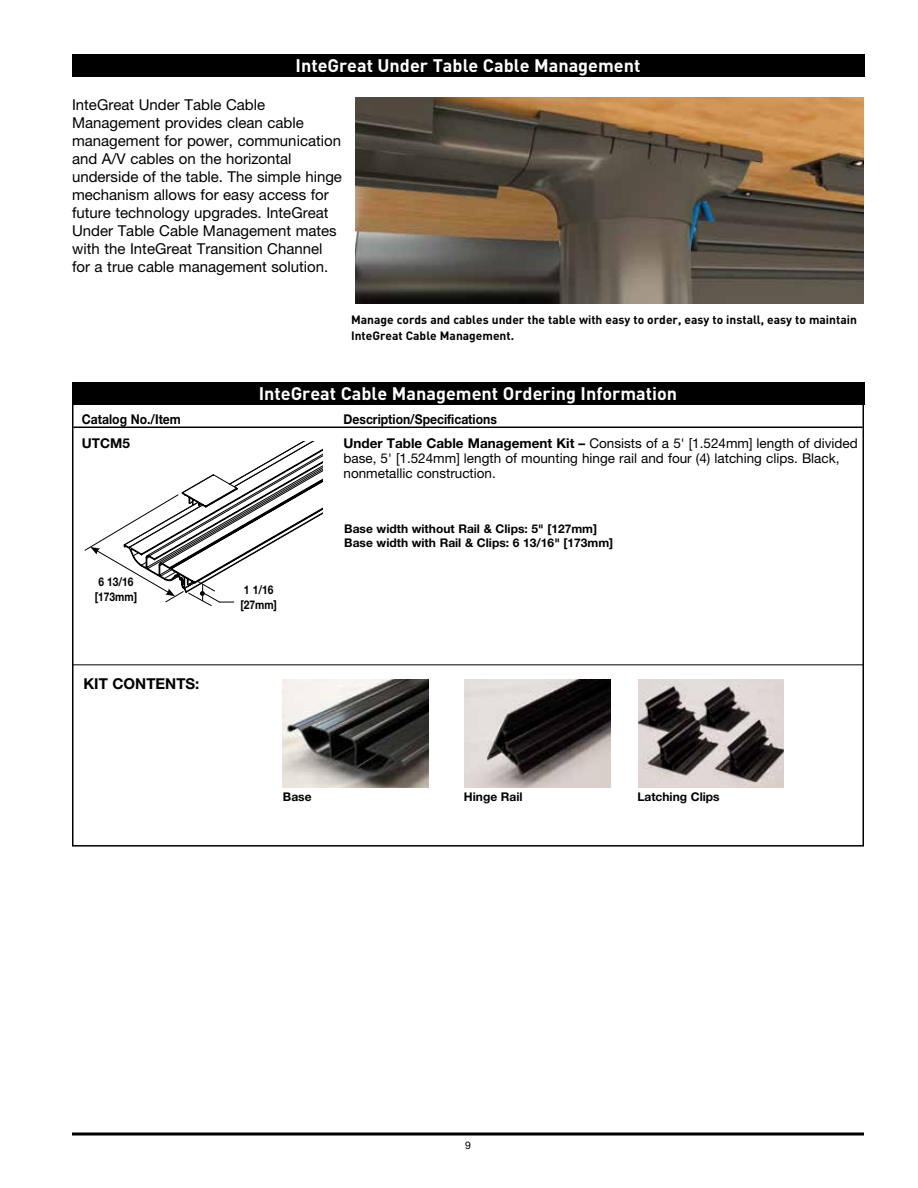
<style>
.page{position:relative;width:918px;height:1188px;background:#fff}
.page>*{position:absolute;margin:0;border:0;box-sizing:border-box;transform-origin:0 0}
.t1{font:700 18px "DIN Pro";color:#fff}
.t2{font:15px/18px "Helvetica Neue";color:#000}
.t3{font:700 15px "Helvetica Neue";color:#000}
.t4{font:13.5px/15px "Helvetica Neue";color:#000}
.t5{font:700 13.5px "Helvetica Neue";color:#000;scale:.9 1}
.t6{font:700 13.5px "Helvetica Neue";color:#000}
.t7{font:700 12px/15.6px "DIN Pro";color:#000}
.t8{font:700 12px/14.4px "Helvetica Neue";color:#000}
.t9{font:700 12px/14.4px "Helvetica Neue";color:#000;scale:.85 1}
.t10{font:10.5px "Helvetica Neue";color:#000}
.s1{font-weight:700}
</style>
<div class="page">
<svg style="left:72px;top:1132px;width:792px;height:4px"></svg>
<hr style="left:74px;top:427px;width:789px;height:1px;background:#000">
<div style="left:72px;top:54px;width:792px;height:23px;background:#000"></div>
<img style="left:283px;top:680px;width:146px;height:108px">
<img style="left:464px;top:680px;width:146px;height:108px">
<img style="left:638px;top:680px;width:146px;height:108px">
<hr style="left:72px;top:664px;width:792px;height:1px;background:#000">
<img style="left:356px;top:98px;width:508px;height:206px">
<div style="left:72px;top:382px;width:792px;height:23px;background:#000"></div>
<svg style="left:84px;top:441px;width:239px;height:165px"></svg>
<p class="t1" style="left:296px;top:53px;width:346px">InteGreat Under Table Cable Management</p>
<p class="t2" style="left:72px;top:95px;width:272px">InteGreat Under Table Cable Management provides clean cable management for power, communication and A/V cables on the horizontal underside of the table. The simple hinge mechanism allows for easy access for future technology upgrades. InteGreat Under Table Cable Management mates with the InteGreat Transition Channel for a true cable management solution.</p>
<p class="t7" style="left:351px;top:312px;width:507px">Manage cords and cables under the table with easy to order, easy to install, easy to maintain<br>InteGreat Cable Management.</p>
<p class="t1" style="left:259px;top:381px;width:420px">InteGreat Cable Management Ordering Information</p>
<p class="t5" style="left:82px;top:410px;width:112px">Catalog No./Item</p>
<p class="t5" style="left:343px;top:410px;width:172px">Description/Specifications</p>
<p class="t6" style="left:82px;top:434px;width:50px">UTCM5</p>
<p class="t4" style="left:344px;top:435px;width:516px"><span class="s1">Under Table Cable Management Kit –</span> Consists of a 5' [1.524mm] length of divided base, 5' [1.524mm] length of mounting hinge rail and four (4) latching clips. Black, nonmetallic construction.</p>
<p class="t9" style="left:95px;top:575px;width:51px">6 13/16 [173mm]</p>
<p class="t9" style="left:240px;top:582px;width:45px">1 1/16 [27mm]</p>
<p class="t3" style="left:83px;top:675px;width:117px">KIT CONTENTS:</p>
<p class="t8" style="left:344px;top:521px;width:271px">Base width without Rail &amp; Clips: 5" [127mm]<br>Base width with Rail &amp; Clips: 6 13/16" [173mm]</p>
<p class="t8" style="left:283px;top:789px;width:30px">Base</p>
<p class="t8" style="left:464px;top:789px;width:60px">Hinge Rail</p>
<p class="t8" style="left:637px;top:789px;width:84px">Latching Clips</p>
<p class="t10" style="left:465px;top:1139px;width:7px">9</p>
</div>
